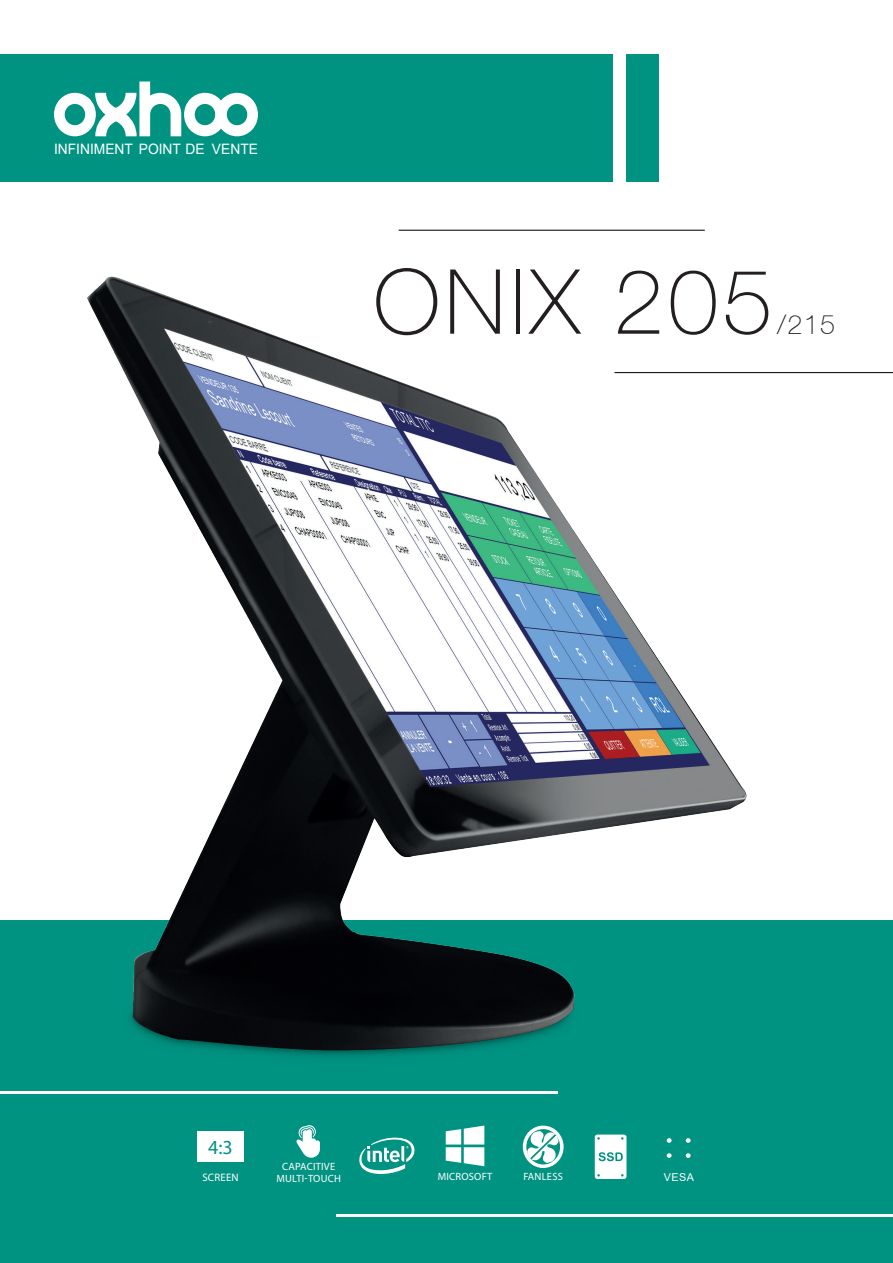
<style>
.page{position:relative;width:893px;height:1263px;background:#fff}
.page>*{position:absolute;margin:0;border:0;box-sizing:border-box;transform-origin:0 0}
.t1{font:100 89.85px "Helvetica 35";letter-spacing:.05em;color:#231f20}
.t2{font:100 27px "Helvetica 35";color:#231f20}
.t3{font:20.1px "Myriad Pro";color:#009382}
.t4{font:14.4px "Arial";color:#fff;scale:.96 1}
.t5{font:10.8px "Myriad Pro";letter-spacing:.02em;color:#fff}
.t6{font:10.8px "Arial";color:#fff}
.t7{font:10.5px "Myriad Pro";letter-spacing:.02em;color:#fff}
</style>
<div class="page">
<div style="left:0;top:921px;width:893px;height:342px;background:#009382"></div>
<img style="left:0;top:229px;width:893px;height:918px">
<div style="left:0;top:54px;width:612px;height:128px;background:#009382"></div>
<hr style="left:614px;top:372px;width:279px;height:1px;background:#231f20">
<hr style="left:0;top:1092px;width:557px;height:2px;background:#fff">
<hr style="left:336px;top:1214px;width:557px;height:2px;background:#fff">
<div style="left:627px;top:54px;width:32px;height:128px;background:#009382"></div>
<svg style="left:54px;top:81px;width:204px;height:55px"></svg>
<svg style="left:358px;top:1134px;width:58px;height:40px"></svg>
<svg style="left:446px;top:1125px;width:38px;height:41px"></svg>
<div style="left:523px;top:1125px;width:41px;height:43px;border:4px solid #fff;border-radius:50%"></div>
<svg style="left:527px;top:1131px;width:31px;height:32px"></svg>
<svg style="left:296px;top:1125px;width:24px;height:33px"></svg>
<svg style="left:595px;top:1134px;width:31px;height:45px"></svg>
<div style="left:197px;top:1131px;width:47px;height:31px;background:#fff"></div>
<svg style="left:667px;top:1138px;width:5px;height:5px"></svg>
<svg style="left:686px;top:1138px;width:5px;height:5px"></svg>
<svg style="left:686px;top:1153px;width:5px;height:5px"></svg>
<svg style="left:667px;top:1153px;width:5px;height:5px"></svg>
<hr style="left:399px;top:230px;width:306px;height:1px;background:#231f20">
<h3 class="t4" style="left:54px;top:139px;width:214px">INFINIMENT POINT DE VENTE</h3>
<p class="t1" style="left:373px;top:250px;width:401px">ONIX 205</p>
<p class="t2" style="left:777px;top:309px;width:60px">/215</p>
<p class="t3" style="left:208px;top:1134px;width:26px">4:3</p>
<p class="t7" style="left:282px;top:1160px;width:54px">CAPACITIVE</p>
<p class="t5" style="left:202px;top:1171px;width:38px">SCREEN</p>
<p class="t7" style="left:276px;top:1172px;width:66px">MULTI-TOUCH</p>
<p class="t7" style="left:438px;top:1170px;width:56px">MICROSOFT</p>
<p class="t7" style="left:523px;top:1170px;width:41px">FANLESS</p>
<p class="t6" style="left:664px;top:1170px;width:32px">VESA</p>
</div>
